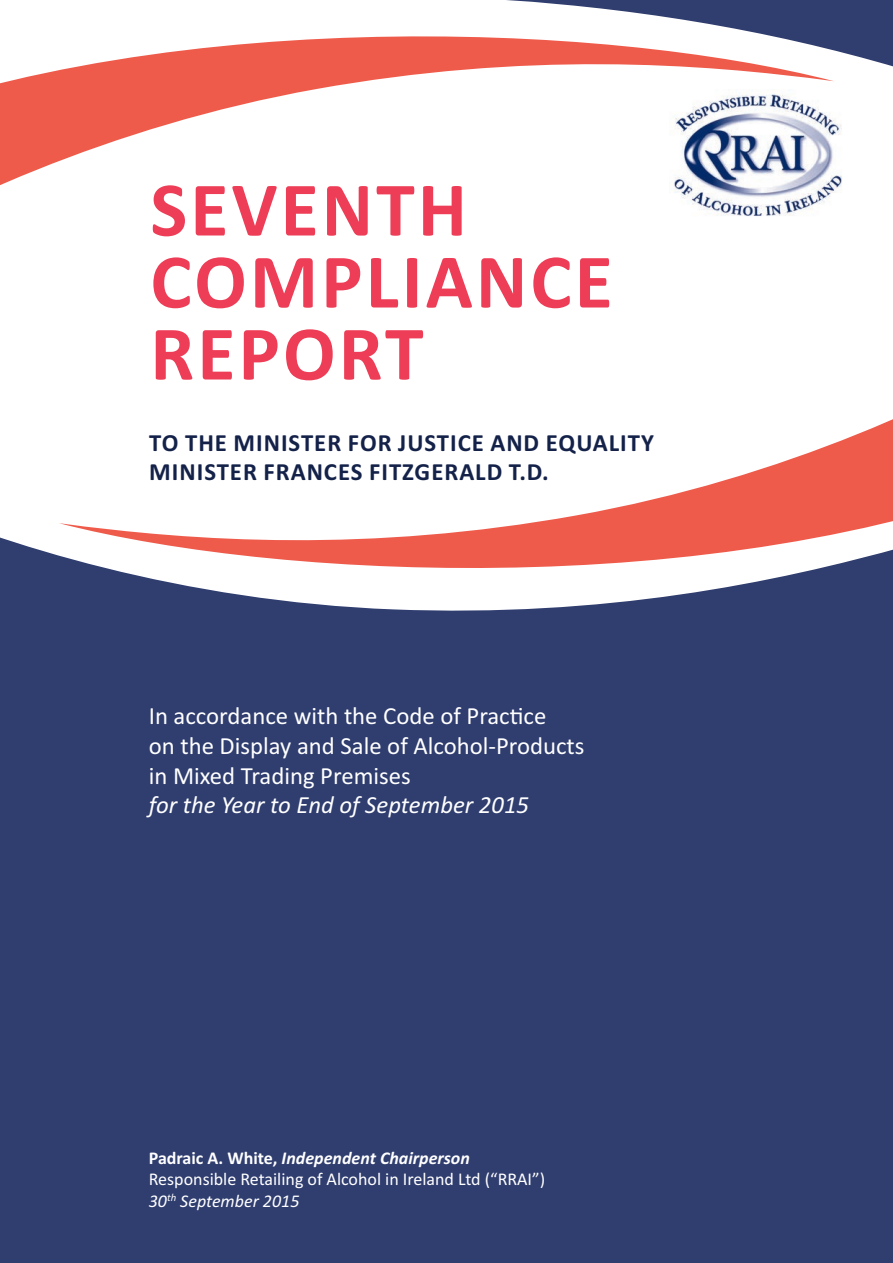
<style>
.page{position:relative;width:893px;height:1263px;background:#fff}
.page>*{position:absolute;margin:0;border:0;box-sizing:border-box;transform-origin:0 0}
.t1{font:700 78px/72px "Calibri";letter-spacing:.04em;color:#ee3d56}
.t2{font:24.75px/29.7px "Calibri";color:#fff}
.t3{font:700 24.75px/29.7px "Calibri";letter-spacing:.04em;color:#14224a}
.t4{font:italic 24.75px "Calibri";color:#fff}
.t5{font:18px/21.6px "Calibri";color:#fff}
.s1{font-weight:700}
.s2{font-weight:700;font-style:italic}
.s3{font-style:italic}
</style>
<div class="page">
<div style="left:0;top:580px;width:893px;height:683px;background:#2f3d6f"></div>
<svg style="left:506px;top:0;width:387px;height:67px;background:#47537f"></svg>
<svg style="left:0;top:3px;width:834px;height:182px"></svg>
<svg style="left:0;top:537px;width:59px;height:43px;fill:#2f3d6f"></svg>
<svg style="left:59px;top:419px;width:834px;height:161px"></svg>
<img style="left:669px;top:89px;width:173px;height:127px">
<h1 class="t1" style="left:150px;top:173px;width:464px">SEVENTH<br>COMPLIANCE<br>REPORT</h1>
<h2 class="t3" style="left:149px;top:427px;width:506px">TO THE MINISTER FOR JUSTICE AND EQUALITY<br>MINISTER FRANCES FITZGERALD T.D.</h2>
<h2 class="t2" style="left:149px;top:701px;width:437px">In accordance with the Code of Practice<br>on the Display and Sale of Alcohol-Products in Mixed Trading Premises</h2>
<h2 class="t4" style="left:149px;top:790px;width:382px">for the Year to End of September 2015</h2>
<p class="t5" style="left:149px;top:1147px;width:398px"><span class="s1">PADRAIC A. WHITE,</span> <span class="s2">Independent Chairperson<br></span>Responsible Retailing of Alcohol in Ireland Ltd (“RRAI”)<br><span class="s3">30</span><sup>th</sup> <span class="s3">September 2015</span></p>
</div>
